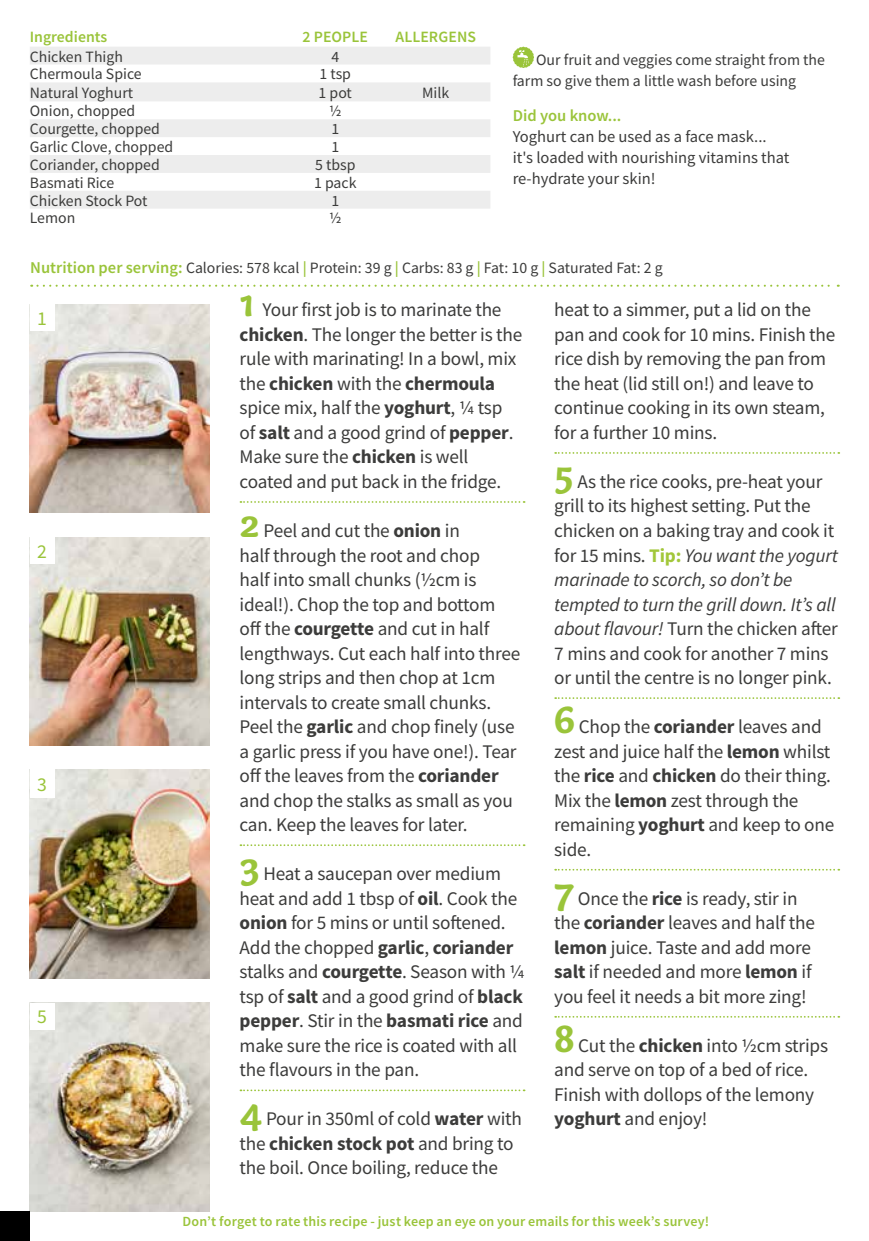
<style>
.page{position:relative;width:869px;height:1241px;background:#fff}
.page>*{position:absolute;margin:0;border:0;box-sizing:border-box;transform-origin:0 0}
.t1{font:19.6px "Source Sans Pro";color:#9ac43a}
.t2{font:19.25px/24.5px "Source Sans Pro";letter-spacing:-.01em;color:#3c3c3b}
.t3{font:16.45px/21px "Source Sans Pro";color:#3c3c3b}
.t4{font:600 16.45px "Source Sans Pro";color:#9ac43a}
.t5{font:15.75px/21px "Source Sans Pro";color:#3c3c3b}
.t6{font:600 15.75px "Source Sans Pro";color:#9ac43a}
.t7{font:600 14px "Source Sans Pro";letter-spacing:.015em;color:#9ac43a}
.s1{font-weight:600;font-size:16.45px;color:#9ac43a}
.s2{font-weight:600;color:#9ac43a}
.s3{font-family:"Capucine Basic";font-weight:700;font-size:41.12px;color:#9ac43a}
.s4{font-weight:700}
.s5{font-weight:700;color:#a2c73a}
.s6{font-style:italic}
</style>
<div class="page">
<img style="left:30px;top:1002px;width:180px;height:208px">
<img style="left:30px;top:769px;width:180px;height:209px">
<img style="left:30px;top:304px;width:180px;height:208px">
<img style="left:30px;top:537px;width:180px;height:208px">
<svg style="left:240px;top:501px;width:284px;height:2px"></svg>
<svg style="left:240px;top:844px;width:284px;height:2px"></svg>
<svg style="left:240px;top:1089px;width:284px;height:2px"></svg>
<svg style="left:555px;top:452px;width:283px;height:2px"></svg>
<svg style="left:555px;top:697px;width:283px;height:2px"></svg>
<svg style="left:555px;top:868px;width:283px;height:2px"></svg>
<svg style="left:555px;top:1016px;width:283px;height:1px"></svg>
<div style="left:0;top:1210px;width:30px;height:30px;background:#000"></div>
<svg style="left:31px;top:284px;width:807px;height:3px"></svg>
<svg style="left:30px;top:47px;width:460px;height:161px;fill:#ededed"></svg>
<div style="left:30px;top:304px;width:25px;height:26px;background:#fff"></div>
<div style="left:30px;top:537px;width:25px;height:26px;background:#fff"></div>
<div style="left:30px;top:769px;width:25px;height:29px;background:#fff"></div>
<div style="left:30px;top:1002px;width:25px;height:27px;background:#fff"></div>
<svg style="left:512px;top:47px;width:22px;height:21px"></svg>
<p class="t6" style="left:30px;top:26px;width:79px">Ingredients</p>
<p class="t6" style="left:302px;top:26px;width:67px">2 PEOPLE</p>
<p class="t6" style="left:395px;top:26px;width:82px">ALLERGENS</p>
<p class="t5" style="left:30px;top:46px;width:95px">Chicken Thigh</p>
<p class="t5" style="left:331px;top:46px;width:9px">4</p>
<p class="t5" style="left:30px;top:64px;width:113px">Chermoula Spice</p>
<p class="t5" style="left:319px;top:64px;width:33px">1 tsp</p>
<p class="t5" style="left:30px;top:82px;width:105px">Natural Yoghurt</p>
<p class="t5" style="left:318px;top:82px;width:35px">1 pot</p>
<p class="t5" style="left:422px;top:82px;width:29px">Milk</p>
<p class="t5" style="left:30px;top:100px;width:107px">Onion, chopped</p>
<p class="t5" style="left:328px;top:100px;width:14px">1/2</p>
<p class="t5" style="left:30px;top:118px;width:132px">Courgette, chopped</p>
<p class="t5" style="left:331px;top:118px;width:9px">1</p>
<p class="t5" style="left:30px;top:136px;width:145px">Garlic Clove, chopped</p>
<p class="t5" style="left:331px;top:136px;width:9px">1</p>
<p class="t5" style="left:30px;top:154px;width:131px">Coriander, chopped</p>
<p class="t5" style="left:315px;top:154px;width:42px">5 tbsp</p>
<p class="t5" style="left:30px;top:172px;width:86px">Basmati Rice</p>
<p class="t5" style="left:314px;top:172px;width:44px">1 pack</p>
<p class="t5" style="left:30px;top:190px;width:119px">Chicken Stock Pot</p>
<p class="t5" style="left:331px;top:190px;width:9px">1</p>
<p class="t5" style="left:30px;top:208px;width:47px">Lemon</p>
<p class="t5" style="left:328px;top:208px;width:14px">1/2</p>
<p class="t5" style="left:512px;top:49px;width:313px;text-indent:23px">Our fruit and veggies come straight from the farm so give them a little wash before using</p>
<p class="t4" style="left:512px;top:105px;width:110px">Did you know...</p>
<p class="t3" style="left:512px;top:126px;width:278px">Yoghurt can be used as a face mask... it's loaded with nourishing vitamins that re-hydrate your skin!</p>
<p class="t5" style="left:30px;top:257px;width:634px"><span class="s1">Nutrition per serving:</span> Calories: 578 kcal <span class="s2">|</span> Protein: 39 g <span class="s2">|</span> Carbs: 83 g <span class="s2">|</span> Fat: 10 g <span class="s2">|</span> Saturated Fat: 2 g</p>
<p class="t1" style="left:37px;top:305px;width:11px">1</p>
<p class="t1" style="left:37px;top:538px;width:11px">2</p>
<p class="t1" style="left:37px;top:772px;width:11px">3</p>
<p class="t1" style="left:37px;top:1004px;width:11px">5</p>
<p class="t2" style="left:239px;top:297px;width:284px"><span class="s3">1</span> Your first job is to marinate the <span class="s4">chicken</span>. The longer the better is the rule with marinating! In a bowl, mix the <span class="s4">chicken</span> with the <span class="s4">chermoula </span>spice mix, half the <span class="s4">yoghurt</span>, 1/4 tsp of <span class="s4">salt</span> and a good grind of <span class="s4">pepper</span>.<br>Make sure the <span class="s4">chicken</span> is well coated and put back in the fridge.</p>
<p class="t2" style="left:239px;top:518px;width:282px"><span class="s3">2</span> Peel and cut the <span class="s4">onion</span> in<br>half through the root and chop<br>half into small chunks (½cm is ideal!). Chop the top and bottom off the <span class="s4">courgette</span> and cut in half lengthways. Cut each half into three long strips and then chop at 1cm intervals to create small chunks.<br>Peel the <span class="s4">garlic</span> and chop finely (use a garlic press if you have one!). Tear off the leaves from the <span class="s4">coriander </span>and chop the stalks as small as you can. Keep the leaves for later.</p>
<p class="t2" style="left:239px;top:861px;width:286px"><span class="s3">3</span> Heat a saucepan over medium heat and add 1 tbsp of <span class="s4">oil</span>. Cook the <span class="s4">onion</span> for 5 mins or until softened.<br>Add the chopped <span class="s4">garlic</span>, <span class="s4">coriander </span>stalks and <span class="s4">courgette</span>. Season with ¼ tsp of <span class="s4">salt</span> and a good grind of <span class="s4">black pepper</span>. Stir in the <span class="s4">basmati rice</span> and make sure the rice is coated with all the flavours in the pan.</p>
<p class="t2" style="left:239px;top:1106px;width:284px"><span class="s3">4</span> Pour in 350ml of cold <span class="s4">water</span> with the <span class="s4">chicken stock pot</span> and bring to the boil. Once boiling, reduce the</p>
<p class="t2" style="left:554px;top:297px;width:282px">heat to a simmer, put a lid on the pan and cook for 10 mins. Finish the rice dish by removing the pan from the heat (lid still on!) and leave to continue cooking in its own steam, for a further 10 mins.</p>
<p class="t2" style="left:554px;top:469px;width:285px"><span class="s3">5</span> As the rice cooks, pre-heat your grill to its highest setting. Put the chicken on a baking tray and cook it for 15 mins. <span class="s5">Tip:</span> <span class="s6">You want the yogurt marinade to scorch, so don’t be tempted to turn the grill down. It’s all about flavour!</span> Turn the chicken after 7 mins and cook for another 7 mins or until the centre is no longer pink.</p>
<p class="t2" style="left:554px;top:714px;width:281px"><span class="s3">6</span> Chop the <span class="s4">coriander</span> leaves and zest and juice half the <span class="s4">lemon</span> whilst the <span class="s4">rice</span> and <span class="s4">chicken</span> do their thing.<br>Mix the <span class="s4">lemon</span> zest through the remaining <span class="s4">yoghurt</span> and keep to one side.</p>
<p class="t2" style="left:554px;top:885px;width:262px"><span class="s3">7</span> Once the <span class="s4">rice</span> is ready, stir in the <span class="s4">coriander</span> leaves and half the <span class="s4">lemon</span> juice. Taste and add more <span class="s4">salt</span> if needed and more <span class="s4">lemon</span> if you feel it needs a bit more zing!</p>
<p class="t2" style="left:554px;top:1032px;width:275px"><span class="s3">8</span> Cut the <span class="s4">chicken</span> into ½cm strips and serve on top of a bed of rice.<br>Finish with dollops of the lemony <span class="s4">yoghurt</span> and enjoy!</p>
<p class="t7" style="left:182px;top:1212px;width:528px">Don’t forget to rate this recipe - just keep an eye on your emails for this week’s survey!</p>
</div>
